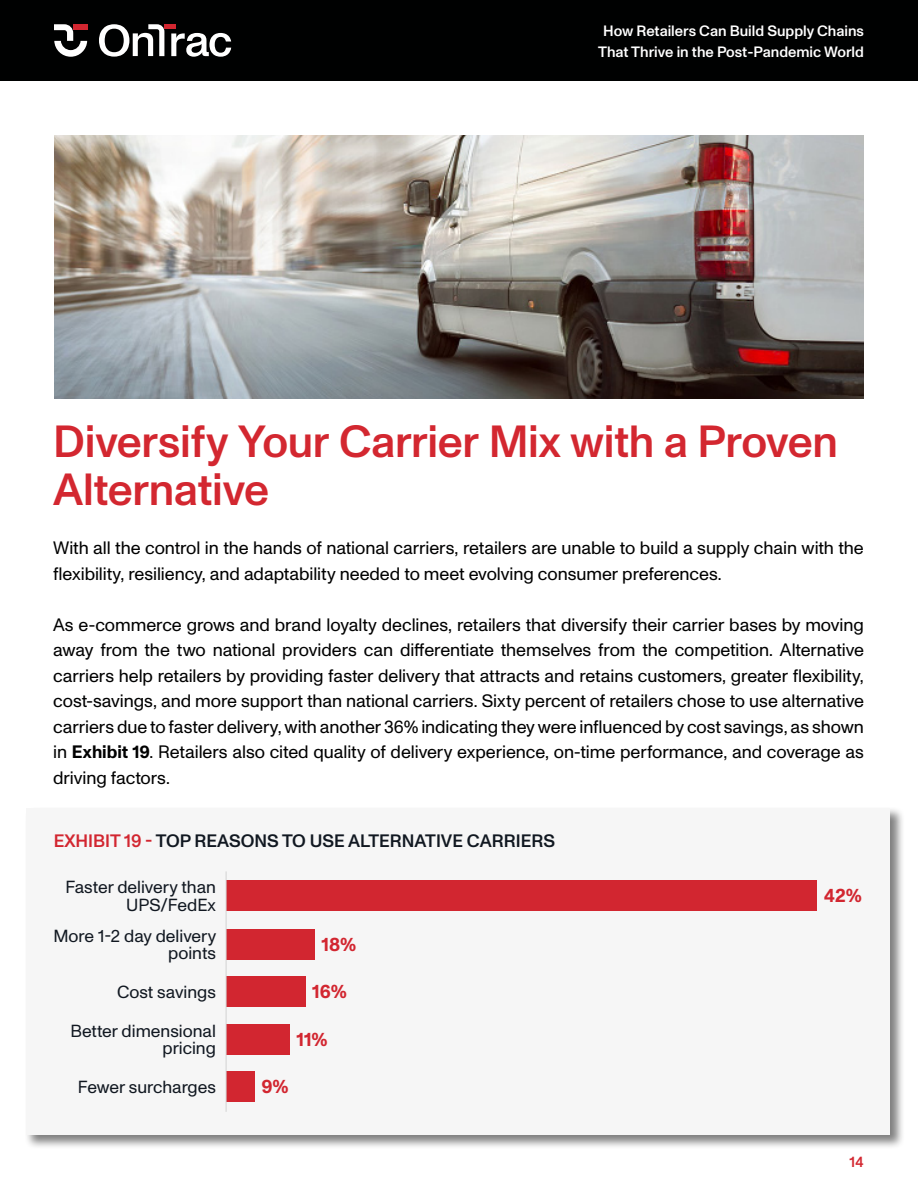
<style>
.page{position:relative;width:918px;height:1188px;background:#fff}
.page>*{position:absolute;margin:0;border:0;box-sizing:border-box;transform-origin:0 0}
.t1{font:500 45px/48px "Laser Ship Monument Grotesk";letter-spacing:-.01em;color:#d32730}
.t2{font:700 22.35px "Laser Ship Monument Grotesk";color:#111821}
.t3{font:700 19.2px "Laser Ship Monument Grotesk";color:#d22630}
.t4{font:18px/25.5px "Laser Ship Monument Grotesk";letter-spacing:-.005em;color:#000101}
.t5{font:500 18px "Laser Ship Monument Grotesk";color:#111821}
.t6{font:17.55px/17.5px "Laser Ship Monument Grotesk";color:#111821;text-align:right}
.t7{font:500 15px/21px "Laser Ship Monument Grotesk";color:#fff;text-align:center}
.t8{font:500 15px "Laser Ship Monument Grotesk";color:#d32730}
.s1{font-weight:700}
.s2{color:#d22630}
</style>
<div class="page">
<div style="left:0;top:0;width:918px;height:81px;background:#000101"></div>
<svg style="left:54px;top:24px;width:33px;height:33px"></svg>
<div style="left:164px;top:24px;width:12px;height:5px;background:#d22630"></div>
<svg style="left:99px;top:24px;width:65px;height:33px"></svg>
<svg style="left:171px;top:33px;width:60px;height:24px"></svg>
<img style="left:54px;top:135px;width:810px;height:264px">
<div style="left:24px;top:807px;width:881px;height:343px;background:#000;opacity:.5"></div>
<div style="left:26px;top:808px;width:864px;height:327px;background:#f6f6f6"></div>
<div style="left:226px;top:880px;width:590px;height:31px;background:#d22630"></div>
<div style="left:226px;top:929px;width:88px;height:31px;background:#d22630"></div>
<div style="left:226px;top:1024px;width:63px;height:31px;background:#d22630"></div>
<div style="left:226px;top:1071px;width:28px;height:31px;background:#d22630"></div>
<div style="left:226px;top:976px;width:79px;height:31px;background:#d22630"></div>
<hr style="left:226px;top:871px;width:1px;height:241px;background:#d2d2d2">
<p class="t7" style="left:598px;top:20px;width:267px">How Retailers Can Build Supply Chains<br>That Thrive in the Post-Pandemic World</p>
<h1 class="t1" style="left:53px;top:418px;width:786px">Diversify Your Carrier Mix with a Proven<br>Alternative</h1>
<p class="t4" style="left:53px;top:535px;width:812px">With all the control in the hands of national carriers, retailers are unable to build a supply chain with the flexibility, resiliency, and adaptability needed to meet evolving consumer preferences.</p>
<p class="t4" style="left:53px;top:612px;width:812px;text-align:justify">As e-commerce grows and brand loyalty declines, retailers that diversify their carrier bases by moving away from the two national providers can differentiate themselves from the competition. Alternative carriers help retailers by providing faster delivery that attracts and retains customers, greater flexibility, cost-savings, and more support than national carriers. Sixty percent of retailers chose to use alternative carriers due to faster delivery, with another 36% indicating they were influenced by cost savings, as shown in <span class="s1">Exhibit 19</span>. Retailers also cited quality of delivery experience, on-time performance, and coverage as driving factors.</p>
<p class="t2" style="left:210px;top:816px;width:503px">TOP REASONS TO USE ALTERNATIVE CARRIERS</p>
<p class="t5" style="left:54px;top:830px;width:503px"><span class="s2">EXHIBIT 19 -</span> TOP REASONS TO USE ALTERNATIVE CARRIERS</p>
<p class="t6" style="left:65px;top:879px;width:152px">Faster delivery than<br>UPS/FedEx</p>
<p class="t6" style="left:54px;top:927px;width:164px">More 1-2 day delivery points</p>
<p class="t6" style="left:117px;top:983px;width:100px">Cost savings</p>
<p class="t6" style="left:71px;top:1022px;width:147px">Better dimensional pricing</p>
<p class="t6" style="left:78px;top:1078px;width:140px">Fewer surcharges</p>
<p class="t3" style="left:322px;top:933px;width:36px">18%</p>
<p class="t3" style="left:312px;top:980px;width:36px">16%</p>
<p class="t3" style="left:297px;top:1028px;width:33px">11%</p>
<p class="t3" style="left:261px;top:1075px;width:29px">9%</p>
<p class="t3" style="left:824px;top:884px;width:39px">42%</p>
<p class="t8" style="left:850px;top:1153px;width:15px">14</p>
</div>
